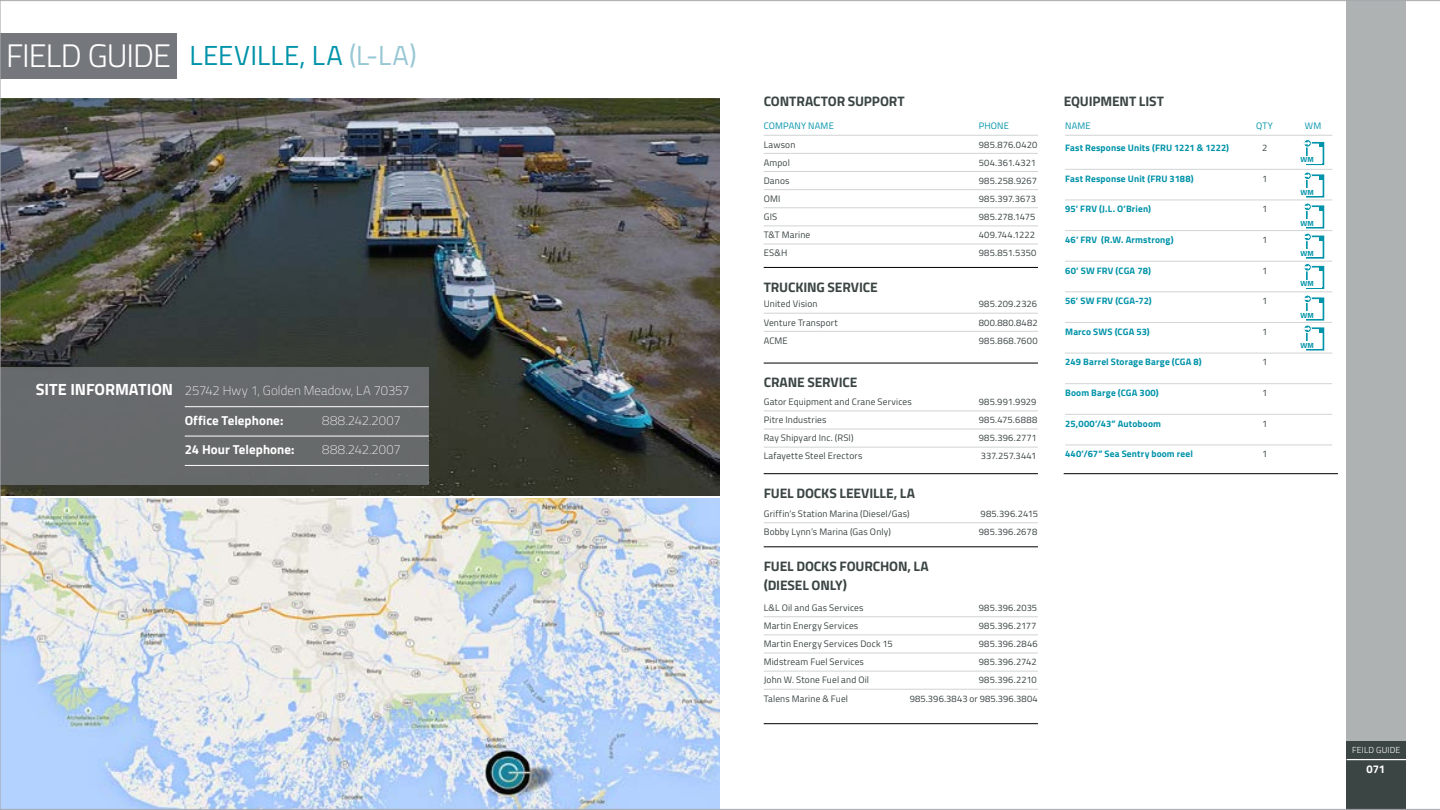
<style>
.page{position:relative;width:1440px;height:810px;background:#fff}
.page>*{position:absolute;margin:0;border:0;box-sizing:border-box;transform-origin:0 0}
.t1{font:27.5px "Titillium Web";letter-spacing:.015em;color:#0093a9}
.t2{font:700 16.25px "Titillium Web";letter-spacing:-.005em;color:#fff}
.t3{font:700 13.75px/18.8px "Titillium Web";letter-spacing:-.01em;color:#3b4544}
.t4{font:100 13px "Titillium Web";color:#fff}
.t5{font:700 13px "Titillium Web";letter-spacing:.005em;color:#fff}
.t6{font:700 11.25px "Titillium Web";color:#fff}
.t7{font:9.38px "Titillium Web";letter-spacing:.02em;color:#3b4544}
.t8{font:700 9.38px "Titillium Web";letter-spacing:.015em;color:#0093a9}
.t9{font:9.38px "Titillium Web";letter-spacing:.02em;color:#0093a9}
.t10{font:9.38px "Titillium Web";color:#3b4544}
.t11{font:300 8.75px "Titillium Web";letter-spacing:.02em;color:#fff}
.t12{font:700 7.38px "Titillium Web";color:#0093a9}
.s1{font-weight:300;font-size:32.5px;color:#fff}
.s2{color:#97c7d4}
</style>
<div class="page">
<img style="left:0;top:0;width:1440px;height:810px">
<hr style="left:1065px;top:169px;width:267px;height:1px;background:#d1d3d4">
<hr style="left:1065px;top:200px;width:267px;height:1px;background:#d1d3d4">
<hr style="left:1065px;top:230px;width:267px;height:1px;background:#d1d3d4">
<hr style="left:1065px;top:261px;width:267px;height:1px;background:#d1d3d4">
<hr style="left:1065px;top:292px;width:267px;height:1px;background:#d1d3d4">
<hr style="left:1065px;top:322px;width:267px;height:1px;background:#d1d3d4">
<hr style="left:1065px;top:353px;width:267px;height:1px;background:#d1d3d4">
<hr style="left:1065px;top:383px;width:267px;height:1px;background:#d1d3d4">
<hr style="left:1065px;top:414px;width:267px;height:1px;background:#d1d3d4">
<hr style="left:1065px;top:445px;width:267px;height:1px;background:#d1d3d4">
<hr style="left:1065px;top:135px;width:267px;height:1px;background:#d1d3d4">
<div style="left:1297px;top:139px;width:30px;height:26px;background:#fff"></div>
<div style="left:1303px;top:139px;width:9px;height:8px;border:1px solid #fff;border-radius:50%"></div>
<svg style="left:1304px;top:141px;width:21px;height:24px"></svg>
<div style="left:1297px;top:263px;width:30px;height:26px;background:#fff"></div>
<div style="left:1303px;top:263px;width:9px;height:8px;border:1px solid #fff;border-radius:50%"></div>
<svg style="left:1304px;top:265px;width:21px;height:24px"></svg>
<div style="left:1297px;top:203px;width:30px;height:26px;background:#fff"></div>
<div style="left:1303px;top:203px;width:9px;height:8px;border:1px solid #fff;border-radius:50%"></div>
<svg style="left:1304px;top:204px;width:21px;height:25px"></svg>
<div style="left:1297px;top:325px;width:30px;height:26px;background:#fff"></div>
<div style="left:1303px;top:325px;width:9px;height:8px;border:1px solid #fff;border-radius:50%"></div>
<div style="left:1297px;top:172px;width:30px;height:26px;background:#fff"></div>
<div style="left:1303px;top:172px;width:9px;height:8px;border:1px solid #fff;border-radius:50%"></div>
<svg style="left:1304px;top:173px;width:21px;height:25px"></svg>
<div style="left:1297px;top:295px;width:30px;height:26px;background:#fff"></div>
<div style="left:1303px;top:295px;width:9px;height:8px;border:1px solid #fff;border-radius:50%"></div>
<svg style="left:1304px;top:297px;width:21px;height:54px"></svg>
<div style="left:1297px;top:233px;width:30px;height:26px;background:#fff"></div>
<div style="left:1303px;top:233px;width:9px;height:8px;border:1px solid #fff;border-radius:50%"></div>
<svg style="left:1304px;top:235px;width:21px;height:24px"></svg>
<h1 class="t1" style="left:6px;top:35px;width:412px"><span class="s1">FIELD GUIDE</span> LEEVILLE, LA <span class="s2">(L-LA)</span></h1>
<h2 class="t2" style="left:36px;top:377px;width:139px">SITE INFORMATION</h2>
<h3 class="t4" style="left:185px;top:381px;width:226px">25742 Hwy 1, Golden Meadow, LA 70357</h3>
<h3 class="t5" style="left:185px;top:410px;width:100px">Office Telephone:</h3>
<h3 class="t4" style="left:322px;top:411px;width:80px">888.242.2007</h3>
<h3 class="t5" style="left:185px;top:440px;width:111px">24 Hour Telephone:</h3>
<h3 class="t4" style="left:322px;top:440px;width:80px">888.242.2007</h3>
<h3 class="t3" style="left:764px;top:91px;width:142px">CONTRACTOR SUPPORT</h3>
<p class="t9" style="left:764px;top:119px;width:72px">COMPANY NAME</p>
<p class="t9" style="left:979px;top:119px;width:32px">PHONE</p>
<p class="t7" style="left:764px;top:137px;width:33px">Lawson</p>
<p class="t7" style="left:979px;top:137px;width:60px">985.876.0420</p>
<p class="t7" style="left:764px;top:156px;width:28px">Ampol</p>
<p class="t7" style="left:979px;top:156px;width:59px">504.361.4321</p>
<p class="t7" style="left:764px;top:174px;width:27px">Danos</p>
<p class="t7" style="left:979px;top:174px;width:60px">985.258.9267</p>
<p class="t7" style="left:764px;top:192px;width:18px">OMI</p>
<p class="t7" style="left:979px;top:192px;width:59px">985.397.3673</p>
<p class="t7" style="left:764px;top:210px;width:15px">GIS</p>
<p class="t10" style="left:979px;top:210px;width:58px">985.278.1475</p>
<p class="t7" style="left:764px;top:228px;width:48px">T&amp;T Marine</p>
<p class="t7" style="left:979px;top:228px;width:58px">409.744.1222</p>
<p class="t7" style="left:764px;top:246px;width:25px">ES&amp;H</p>
<p class="t7" style="left:979px;top:246px;width:59px">985.851.5350</p>
<h3 class="t3" style="left:764px;top:277px;width:115px">TRUCKING SERVICE</h3>
<p class="t7" style="left:764px;top:297px;width:55px">United Vision</p>
<p class="t7" style="left:979px;top:297px;width:60px">985.209.2326</p>
<p class="t7" style="left:764px;top:315px;width:76px">Venture Transport</p>
<p class="t7" style="left:979px;top:315px;width:60px">800.880.8482</p>
<p class="t7" style="left:764px;top:334px;width:26px">ACME</p>
<p class="t7" style="left:979px;top:334px;width:61px">985.868.7600</p>
<h3 class="t3" style="left:764px;top:372px;width:95px">CRANE SERVICE</h3>
<p class="t7" style="left:764px;top:395px;width:150px">Gator Equipment and Crane Services</p>
<p class="t7" style="left:979px;top:395px;width:59px">985.991.9929</p>
<p class="t7" style="left:764px;top:413px;width:64px">Pitre Industries</p>
<p class="t7" style="left:979px;top:413px;width:60px">985.475.6888</p>
<p class="t7" style="left:764px;top:431px;width:91px">Ray Shipyard Inc. (RSI)</p>
<p class="t7" style="left:979px;top:431px;width:60px">985.396.2771</p>
<p class="t7" style="left:764px;top:449px;width:100px">Lafayette Steel Erectors</p>
<p class="t7" style="left:981px;top:449px;width:57px">337.257.3441</p>
<h3 class="t3" style="left:764px;top:483px;width:153px">FUEL DOCKS LEEVILLE, LA</h3>
<p class="t7" style="left:764px;top:507px;width:147px">Griffin’s Station Marina (Diesel/Gas)</p>
<p class="t7" style="left:981px;top:507px;width:59px">985.396.2415</p>
<p class="t7" style="left:764px;top:525px;width:129px">Bobby Lynn’s Marina (Gas Only)</p>
<p class="t7" style="left:979px;top:525px;width:60px">985.396.2678</p>
<h3 class="t3" style="left:764px;top:556px;width:166px">FUEL DOCKS FOURCHON, LA (DIESEL ONLY)</h3>
<p class="t7" style="left:764px;top:601px;width:101px">L&amp;L Oil and Gas Services</p>
<p class="t7" style="left:979px;top:601px;width:60px">985.396.2035</p>
<p class="t7" style="left:764px;top:619px;width:96px">Martin Energy Services</p>
<p class="t7" style="left:979px;top:619px;width:59px">985.396.2177</p>
<p class="t7" style="left:764px;top:637px;width:131px">Martin Energy Services Dock 15</p>
<p class="t7" style="left:979px;top:637px;width:61px">985.396.2846</p>
<p class="t7" style="left:764px;top:655px;width:102px">Midstream Fuel Services</p>
<p class="t7" style="left:979px;top:655px;width:59px">985.396.2742</p>
<p class="t7" style="left:764px;top:673px;width:107px">John W. Stone Fuel and Oil</p>
<p class="t7" style="left:979px;top:673px;width:60px">985.396.2210</p>
<p class="t7" style="left:764px;top:691px;width:86px">Talens Marine &amp; Fuel</p>
<p class="t7" style="left:910px;top:691px;width:130px">985.396.3843 or 985.396.3804</p>
<h3 class="t3" style="left:1064px;top:91px;width:102px">EQUIPMENT LIST</h3>
<p class="t9" style="left:1065px;top:119px;width:27px">NAME</p>
<p class="t9" style="left:1256px;top:119px;width:18px">QTY</p>
<p class="t9" style="left:1305px;top:119px;width:18px">WM</p>
<p class="t12" style="left:1300px;top:154px;width:15px">WM</p>
<p class="t8" style="left:1065px;top:141px;width:165px">Fast Response Units (FRU 1221 &amp; 1222)</p>
<p class="t8" style="left:1065px;top:171px;width:130px">Fast Response Unit (FRU 3188)</p>
<p class="t8" style="left:1065px;top:202px;width:88px">95’ FRV (J.L. O’Brien)</p>
<p class="t8" style="left:1065px;top:232px;width:110px">46’ FRV (R.W. Armstrong)</p>
<p class="t8" style="left:1065px;top:263px;width:87px">60’ SW FRV (CGA 78)</p>
<p class="t8" style="left:1065px;top:294px;width:88px">56’ SW FRV (CGA-72)</p>
<p class="t8" style="left:1065px;top:324px;width:86px">Marco SWS (CGA 53)</p>
<p class="t8" style="left:1065px;top:355px;width:138px">249 Barrel Storage Barge (CGA 8)</p>
<p class="t8" style="left:1065px;top:386px;width:95px">Boom Barge (CGA 300)</p>
<p class="t8" style="left:1065px;top:416px;width:97px">25,000’/43” Autoboom</p>
<p class="t8" style="left:1065px;top:447px;width:129px">440’/67” Sea Sentry boom reel</p>
<p class="t7" style="left:1262px;top:141px;width:7px">2</p>
<p class="t7" style="left:1262px;top:172px;width:7px">1</p>
<p class="t7" style="left:1262px;top:202px;width:7px">1</p>
<p class="t7" style="left:1262px;top:233px;width:7px">1</p>
<p class="t7" style="left:1262px;top:263px;width:7px">1</p>
<p class="t7" style="left:1262px;top:294px;width:7px">1</p>
<p class="t7" style="left:1262px;top:325px;width:7px">1</p>
<p class="t7" style="left:1262px;top:355px;width:7px">1</p>
<p class="t7" style="left:1262px;top:386px;width:7px">1</p>
<p class="t7" style="left:1262px;top:417px;width:7px">1</p>
<p class="t7" style="left:1262px;top:447px;width:7px">1</p>
<p class="t12" style="left:1300px;top:187px;width:15px">WM</p>
<p class="t12" style="left:1300px;top:218px;width:15px">WM</p>
<p class="t12" style="left:1300px;top:248px;width:15px">WM</p>
<p class="t12" style="left:1300px;top:278px;width:15px">WM</p>
<p class="t12" style="left:1300px;top:310px;width:15px">WM</p>
<p class="t12" style="left:1300px;top:340px;width:15px">WM</p>
<p class="t11" style="left:1352px;top:744px;width:50px">FEILD GUIDE</p>
<p class="t6" style="left:1366px;top:760px;width:20px">071</p>
</div>
